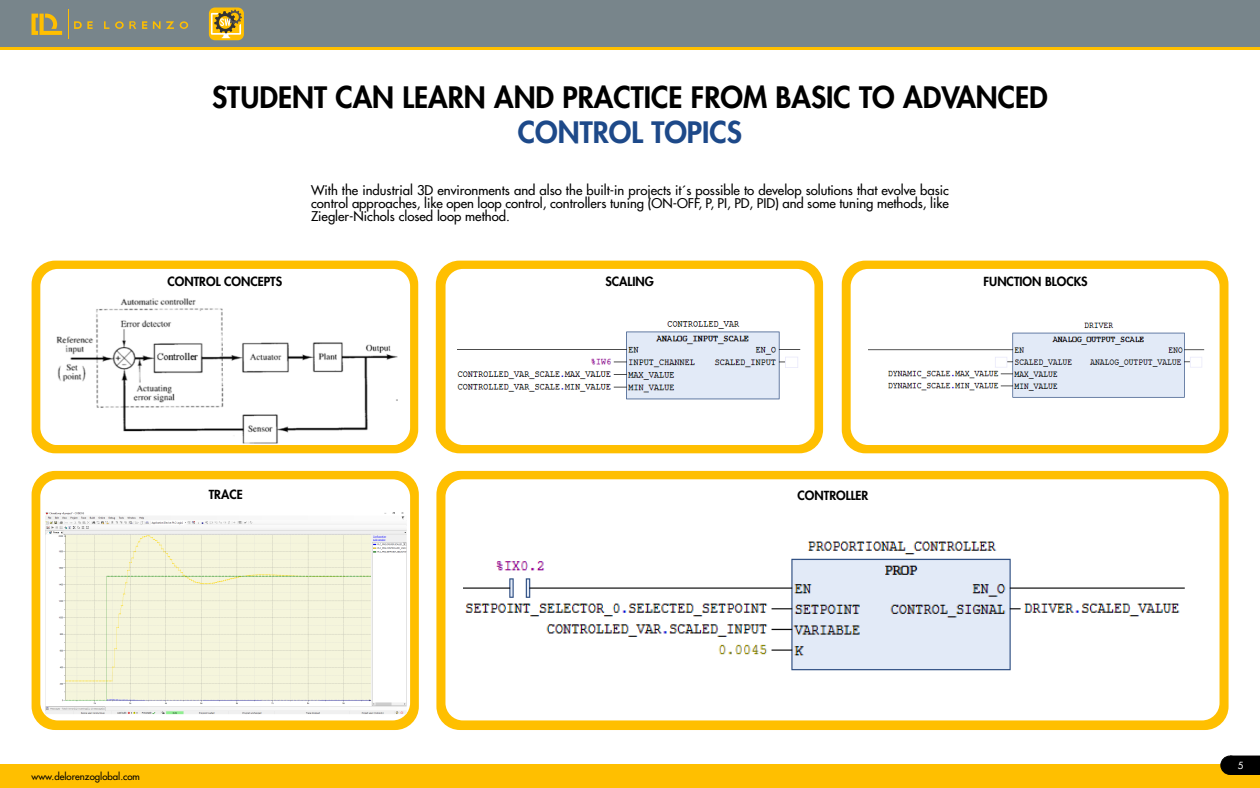
<style>
.page{position:relative;width:1260px;height:788px;background:#fff}
.page>*{position:absolute;margin:0;border:0;box-sizing:border-box;transform-origin:0 0}
.t1{font:800 28.88px "Futura";color:#000}
.t2{font:800 28.88px "Futura";color:#1d4989}
.t3{font:500 13.12px/12.7px "Futura";color:#000;text-align:justify}
.t4{font:800 12.25px "Futura";color:#000}
.t5{font:500 9.62px "Futura";color:#000}
.t6{font:500 9.62px "Futura";color:#fff}
</style>
<div class="page">
<div style="left:0;top:764px;width:1260px;height:24px;background:#ffbf00"></div>
<div style="left:1230px;top:756px;width:30px;height:18px;background:#000"></div>
<div style="left:1230px;top:755px;width:30px;height:19px;border:1px solid #000"></div>
<div style="left:1221px;top:756px;width:18px;height:18px;background:#000;border-radius:50%"></div>
<div style="left:1220px;top:755px;width:20px;height:19px;border:1px solid #000;border-radius:50%"></div>
<div style="left:0;top:0;width:1260px;height:49px;background:#78858b"></div>
<hr style="left:0;top:48px;width:1260px;height:2px;background:#ffbf00">
<svg style="left:32px;top:14px;width:30px;height:21px"></svg>
<svg style="left:142px;top:21px;width:5px;height:8px"></svg>
<svg style="left:104px;top:21px;width:5px;height:8px"></svg>
<svg style="left:153px;top:21px;width:21px;height:8px"></svg>
<svg style="left:180px;top:21px;width:8px;height:8px"></svg>
<svg style="left:68px;top:10px;width:25px;height:29px"></svg>
<svg style="left:115px;top:21px;width:21px;height:8px"></svg>
<svg style="left:209px;top:8px;width:35px;height:32px"></svg>
<svg style="left:211px;top:10px;width:31px;height:28px"></svg>
<div style="left:436px;top:471px;width:793px;height:259px;background:#ffbf00;border-radius:24px"></div>
<div style="left:436px;top:260px;width:387px;height:193px;background:#ffbf00;border-radius:24px"></div>
<div style="left:842px;top:260px;width:386px;height:193px;background:#ffbf00;border-radius:24px"></div>
<div style="left:32px;top:260px;width:386px;height:193px;background:#ffbf00;border-radius:24px"></div>
<div style="left:32px;top:471px;width:387px;height:259px;background:#ffbf00;border-radius:24px"></div>
<div style="left:40px;top:269px;width:370px;height:176px;background:#fff;border-radius:18px"></div>
<img style="left:51px;top:298px;width:349px;height:147px">
<div style="left:40px;top:479px;width:370px;height:241px;background:#fff;border-radius:18px"></div>
<img style="left:45px;top:512px;width:362px;height:202px">
<div style="left:445px;top:479px;width:775px;height:241px;background:#fff;border-radius:18px"></div>
<img style="left:464px;top:541px;width:721px;height:130px">
<div style="left:446px;top:269px;width:368px;height:176px;background:#fff;border-radius:18px"></div>
<img style="left:457px;top:321px;width:344px;height:79px">
<div style="left:851px;top:269px;width:369px;height:176px;background:#fff;border-radius:18px"></div>
<img style="left:868px;top:322px;width:337px;height:76px">
<h1 class="t1" style="left:212px;top:79px;width:837px">STUDENT CAN LEARN AND PRACTICE FROM BASIC TO ADVANCED</h1>
<h1 class="t2" style="left:518px;top:114px;width:226px">CONTROL TOPICS</h1>
<p class="t3" style="left:311px;top:184px;width:639px">With the industrial 3D environments and also the built-in projects it´s possible to develop solutions that evolve basic control approaches, like open loop control, controllers tuning (ON-OFF, P, PI, PD, PID) and some tuning methods, like Ziegler-Nichols closed loop method.</p>
<p class="t4" style="left:168px;top:274px;width:116px">CONTROL CONCEPTS</p>
<p class="t4" style="left:605px;top:274px;width:50px">SCALING</p>
<p class="t4" style="left:984px;top:274px;width:106px">FUNCTION BLOCKS</p>
<p class="t4" style="left:209px;top:486px;width:35px">TRACE</p>
<p class="t4" style="left:798px;top:488px;width:72px">CONTROLLER</p>
<p class="t5" style="left:32px;top:770px;width:110px">www.delorenzoglobal.com</p>
<p class="t6" style="left:1238px;top:759px;width:7px">5</p>
</div>
